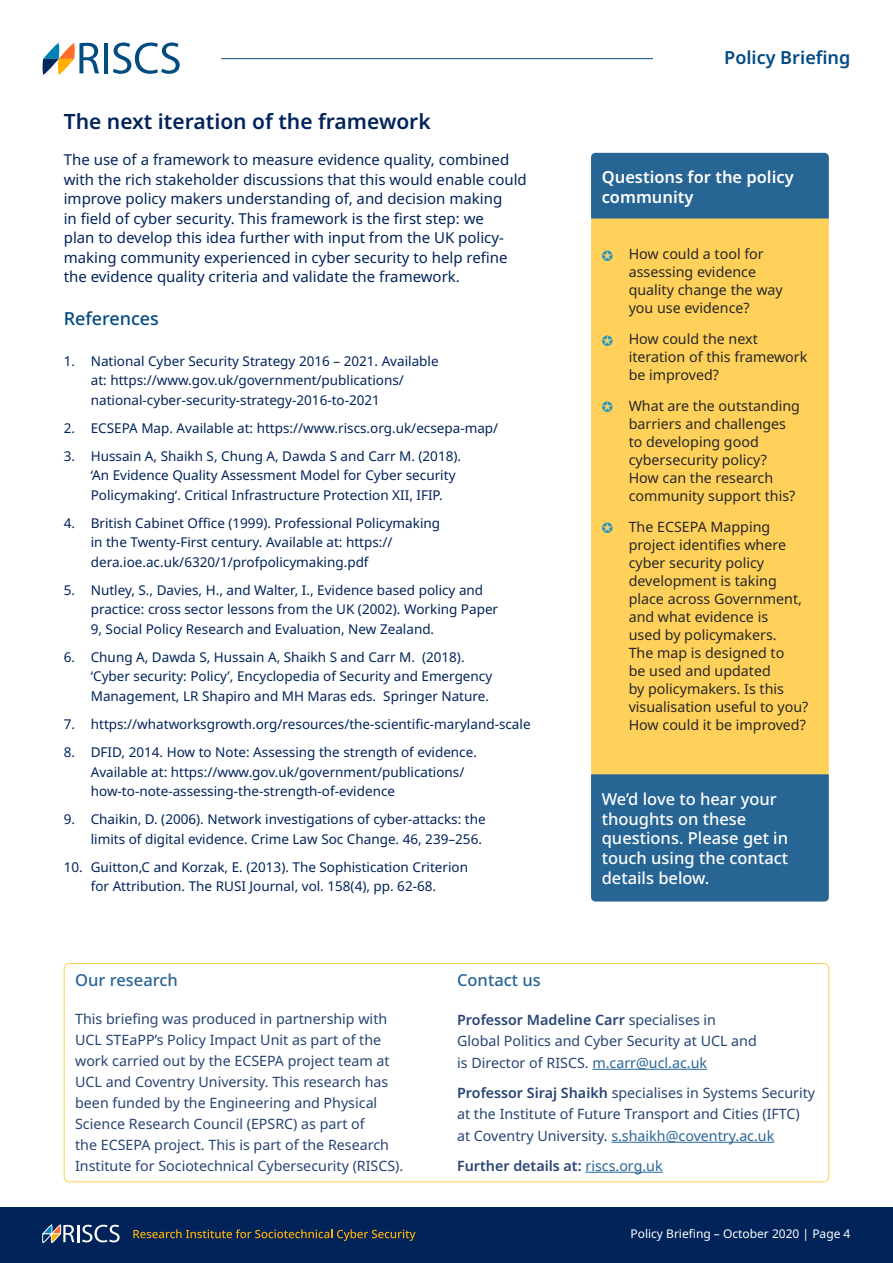
<style>
.page{position:relative;width:893px;height:1263px;background:#fff}
.page>*{position:absolute;margin:0;border:0;box-sizing:border-box;transform-origin:0 0}
.Heading_2_Dark{font:600 21px "Noto Sans";color:#00235a}
.t1{font:600 18px "Noto Sans";color:#004a83}
.References_Heading{font:500 18px "Noto Sans";color:#004a83}
.t2{font:500 16.5px/19.8px "Noto Sans";color:#fff}
.t3{font:600 16.5px/19.8px "Noto Sans";color:#fff}
.t4{font:500 16.5px "Noto Sans";color:#004a83}
.RISCS_Body{font:15px/19.5px "Noto Sans";color:#00235a}
.t5{font:14.25px/21px "Noto Sans";color:#00235a}
.t6{font:14.25px/18px "Noto Sans";color:#000}
.t7{font:600 14.25px "Noto Sans";color:#00235a}
.t8{font:13.5px/19.5px "Noto Sans";color:#00235a}
.t9{font:12px "Noto Sans";color:#fff}
.s1{font-family:"Monotype Sorts";color:#0083b8}
.s2{font-weight:600}
.s3{color:#004a83}
.s4{font-weight:400;color:#004a83}
</style>
<div class="page">
<div style="left:0;top:1207px;width:893px;height:56px;background:#00235a"></div>
<svg style="left:133px;top:1229px;width:283px;height:12px"></svg>
<svg style="left:43px;top:1225px;width:77px;height:18px"></svg>
<svg style="left:43px;top:43px;width:56px;height:32px"></svg>
<hr style="left:104px;top:43px;width:4px;height:30px;background:#004b80">
<svg style="left:113px;top:43px;width:67px;height:31px"></svg>
<hr style="left:221px;top:58px;width:461px;height:1px;background:#004a83">
<div style="left:653px;top:41px;width:197px;height:34px;background:#fff"></div>
<div style="left:591px;top:153px;width:238px;height:748px;background:#ffd15b;border-radius:5px"></div>
<div style="left:591px;top:153px;width:238px;height:65px;background:#276595"></div>
<div style="left:591px;top:774px;width:238px;height:127px;background:#276595"></div>
<hr style="left:592px;top:1069px;width:115px;height:1px;background:#004a83">
<hr style="left:611px;top:1142px;width:163px;height:1px;background:#004a83">
<hr style="left:585px;top:1172px;width:78px;height:1px;background:#004a83">
<div style="left:64px;top:963px;width:765px;height:219px;border:1px solid #ffc52c;border-radius:5px"></div>
<p class="Heading_2_Dark" style="left:64px;top:106px;width:369px">The next iteration of the framework</p>
<p class="RISCS_Body" style="left:64px;top:150px;width:465px">The use of a framework to measure evidence quality, combined with the rich stakeholder discussions that this would enable could improve policy makers understanding of, and decision making<br>in field of cyber security. This framework is the first step: we<br>plan to develop this idea further with input from the UK policy&shy;making community experienced in cyber security to help refine the evidence quality criteria and validate the framework.</p>
<p class="References_Heading" style="left:64px;top:306px;width:97px">References</p>
<p class="t8" style="left:91px;top:352px;width:349px;text-indent:-27px">1. National Cyber Security Strategy 2016 – 2021. Available at: https://www.gov.uk/government/publications/ national-cyber-security-strategy-2016-to-2021</p>
<p class="t8" style="left:64px;top:419px;width:436px">2. ECSEPA Map. Available at: https://www.riscs.org.uk/ecsepa-map/</p>
<p class="t8" style="left:91px;top:447px;width:372px;text-indent:-27px">3. Hussain A, Shaikh S, Chung A, Dawda S and Carr M. (2018). ‘An Evidence Quality Assessment Model for Cyber security<br>Policymaking‘. Critical Infrastructure Protection XII, IFIP.</p>
<p class="t8" style="left:91px;top:514px;width:351px;text-indent:-27px">4. British Cabinet Office (1999). Professional Policymaking in the Twenty-First century. Available at: https:// dera.ioe.ac.uk/6320/1/profpolicymaking.pdf</p>
<p class="t8" style="left:91px;top:581px;width:409px;text-indent:-27px">5. Nutley, S., Davies, H., and Walter, I., Evidence based policy and practice: cross sector lessons from the UK (2002). Working Paper<br>9, Social Policy Research and Evaluation, New Zealand.</p>
<p class="t8" style="left:91px;top:648px;width:403px;text-indent:-27px">6. Chung A, Dawda S, Hussain A, Shaikh S and Carr M. (2018). ‘Cyber security: Policy’, Encyclopedia of Security and Emergency<br>Management, LR Shapiro and MH Maras eds. Springer Nature.</p>
<p class="t8" style="left:64px;top:715px;width:468px">7. https://whatworksgrowth.org/resources/the-scientific-maryland-scale</p>
<p class="t8" style="left:91px;top:743px;width:388px;text-indent:-27px">8. DFID, 2014. How to Note: Assessing the strength of evidence.<br>Available at: https://www.gov.uk/government/publications/ how-to-note-assessing-the-strength-of-evidence</p>
<p class="t8" style="left:64px;top:810px;width:423px;text-align:right">9. Chaikin, D. (2006). Network investigations of cyber-attacks: the limits of digital evidence. Crime Law Soc Change. 46, 239–256.</p>
<p class="t8" style="left:64px;top:857px;width:406px;text-align:center">10. Guitton,C and Korzak, E. (2013). The Sophistication Criterion for Attribution. The RUSI Journal, vol. 158(4), pp. 62-68.</p>
<h2 class="t1" style="left:724px;top:45px;width:128px">Policy Briefing</h2>
<p class="t3" style="left:602px;top:168px;width:194px">Questions for the policy community</p>
<p class="t6" style="left:629px;top:245px;width:156px;text-indent:-27px"><span class="s1">-</span> How could a tool for assessing evidence quality change the way you use evidence?</p>
<p class="t6" style="left:629px;top:330px;width:180px;text-indent:-27px"><span class="s1">-</span> How could the next iteration of this framework be improved?</p>
<p class="t6" style="left:629px;top:397px;width:173px;text-indent:-27px"><span class="s1">-</span> What are the outstanding barriers and challenges to developing good cybersecurity policy?<br>How can the research community support this?</p>
<p class="t6" style="left:629px;top:518px;width:181px;text-indent:-27px"><span class="s1">-</span> The ECSEPA Mapping project identifies where cyber security policy development is taking place across Government, and what evidence is<br>used by policymakers.<br>The map is designed to<br>be used and updated<br>by policymakers. Is this visualisation useful to you?<br>How could it be improved?</p>
<p class="t2" style="left:602px;top:789px;width:188px">We’d love to hear your thoughts on these questions. Please get in touch using the contact details below.</p>
<p class="t4" style="left:75px;top:969px;width:104px">Our research</p>
<p class="t5" style="left:75px;top:1009px;width:330px">This briefing was produced in partnership with UCL STEaPP’s Policy Impact Unit as part of the work carried out by the ECSEPA project team at UCL and Coventry University. This research has been funded by the Engineering and Physical Science Research Council (EPSRC) as part of<br>the ECSEPA project. This is part of the Research Institute for Sociotechnical Cybersecurity (RISCS).</p>
<p class="t4" style="left:457px;top:969px;width:85px">Contact us</p>
<p class="t5" style="left:457px;top:1009px;width:301px;line-height:21.5px"><span class="s2">Professor Madeline Carr</span> specialises in<br>Global Politics and Cyber Security at UCL and is Director of RISCS. <span class="s3">m.carr@ucl.ac.uk</span></p>
<p class="t5" style="left:457px;top:1082px;width:360px;line-height:21.5px"><span class="s2">Professor Siraj Shaikh</span> specialises in Systems Security at the Institute of Future Transport and Cities (IFTC) at Coventry University. <span class="s3">s.shaikh@coventry.ac.uk</span></p>
<p class="t7" style="left:457px;top:1155px;width:207px">Further details at: <span class="s4">riscs.org.uk</span></p>
<p class="t9" style="left:630px;top:1225px;width:221px">Policy Briefing – October 2020 | Page 4</p>
</div>
